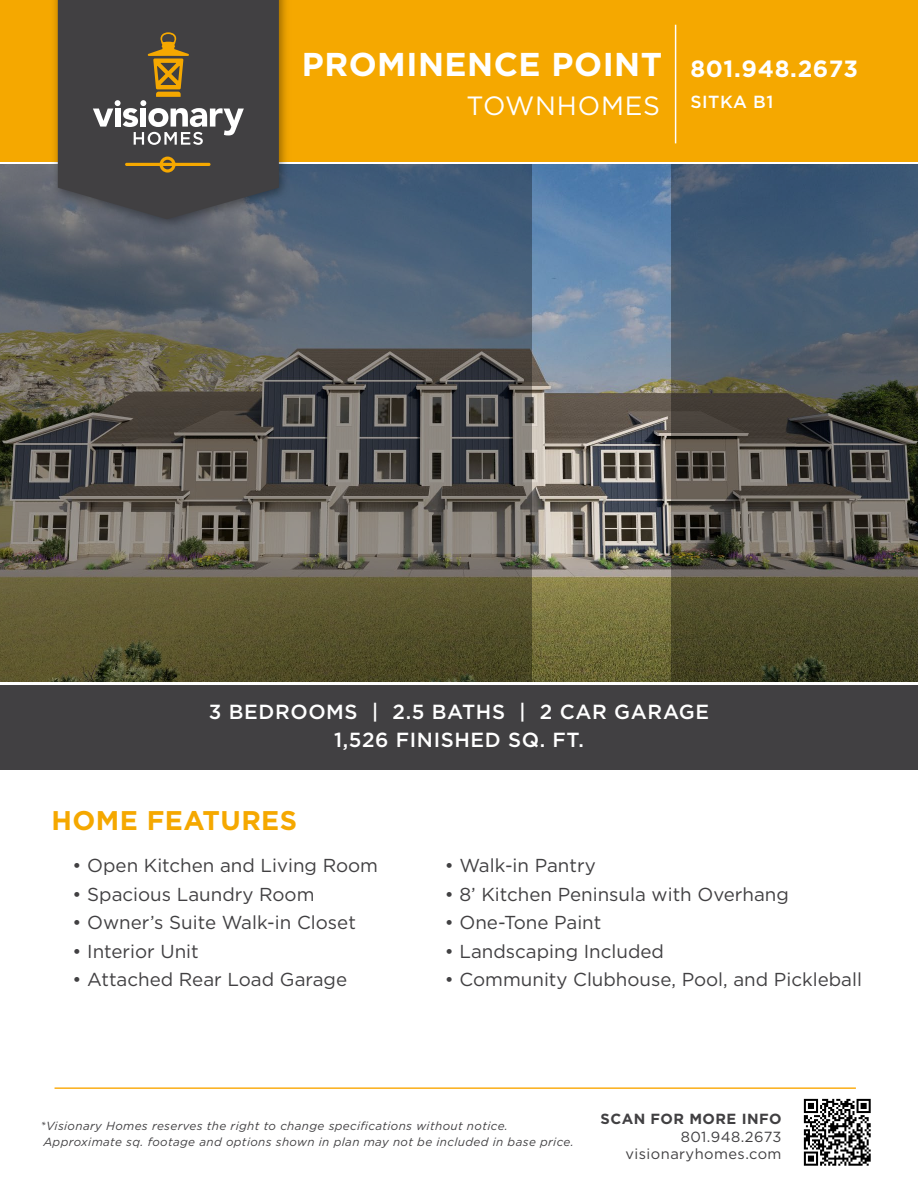
<style>
.page{position:relative;width:918px;height:1188px;background:#fff}
.page>*{position:absolute;margin:0;border:0;box-sizing:border-box;transform-origin:0 0}
.t1{font:700 33px "Gotham";letter-spacing:.015em;color:#fff}
.t2{font:700 27px "Gotham";letter-spacing:.015em;color:#f5a800}
.t3{font:26.4px "Gotham";letter-spacing:.03em;color:#fff}
.t4{font:700 23.4px "Gotham";letter-spacing:.03em;color:#fff}
.t5{font:500 20.4px/28.5px "Gotham";letter-spacing:.03em;color:#fff;text-align:center}
.t6{font:18.75px "Gotham";color:#414042}
.t7{font:500 17.55px "Gotham";letter-spacing:.03em;color:#fff}
.t8{font:14.7px/17.5px "Gotham";letter-spacing:.03em;color:#414042;text-align:right}
.t9{font:700 14.7px "Gotham";letter-spacing:.03em;color:#414042}
.t10{font:italic 11.7px/16.2px "Gotham";letter-spacing:.03em;color:#414042}
</style>
<div class="page">
<img style="left:532px;top:164px;width:139px;height:518px">
<svg style="left:0;top:164px;width:532px;height:518px"></svg>
<svg style="left:671px;top:164px;width:247px;height:518px"></svg>
<div style="left:0;top:0;width:918px;height:161px;background:#f5a800"></div>
<hr style="left:675px;top:25px;width:1px;height:118px;background:#fff">
<img style="left:46px;top:0;width:249px;height:236px">
<svg style="left:58px;top:0;width:221px;height:219px;fill:#414042"></svg>
<svg style="left:93px;top:32px;width:151px;height:113px"></svg>
<hr style="left:125px;top:163px;width:86px;height:3px;background:#f5a800;border-radius:2px">
<svg style="left:160px;top:157px;width:16px;height:16px"></svg>
<div style="left:0;top:684px;width:918px;height:86px;background:#414042"></div>
<hr style="left:55px;top:1087px;width:801px;height:2px;background:#fbae17">
<img style="left:803px;top:1098px;width:68px;height:68px">
<h1 class="t1" style="left:302px;top:43px;width:362px">PROMINENCE POINT</h1>
<h3 class="t3" style="left:466px;top:89px;width:195px">TOWNHOMES</h3>
<p class="t4" style="left:690px;top:53px;width:169px">801.948.2673</p>
<p class="t7" style="left:690px;top:91px;width:85px">SITKA B1</p>
<p class="t5" style="left:209px;top:697px;width:502px">3 BEDROOMS | 2.5 BATHS | 2 CAR GARAGE<br>1,526 FINISHED SQ. FT.</p>
<h2 class="t2" style="left:52px;top:803px;width:247px">HOME FEATURES</h2>
<p class="t6" style="left:73px;top:853px;width:307px">• Open Kitchen and Living Room</p>
<p class="t6" style="left:73px;top:882px;width:243px">• Spacious Laundry Room</p>
<p class="t6" style="left:73px;top:910px;width:285px">• Owner’s Suite Walk-in Closet</p>
<p class="t6" style="left:73px;top:939px;width:128px">• Interior Unit</p>
<p class="t6" style="left:73px;top:967px;width:276px">• Attached Rear Load Garage</p>
<p class="t6" style="left:445px;top:853px;width:152px">• Walk-in Pantry</p>
<p class="t6" style="left:445px;top:882px;width:346px">• 8’ Kitchen Peninsula with Overhang</p>
<p class="t6" style="left:445px;top:910px;width:158px">• One-Tone Paint</p>
<p class="t6" style="left:445px;top:939px;width:221px">• Landscaping Included</p>
<p class="t6" style="left:445px;top:967px;width:419px">• Community Clubhouse, Pool, and Pickleball</p>
<p class="t10" style="left:41px;top:1118px;width:535px">*Visionary Homes reserves the right to change specifications without notice.<br>Approximate sq. footage and options shown in plan may not be included in base price.</p>
<p class="t9" style="left:601px;top:1109px;width:182px">SCAN FOR MORE INFO</p>
<p class="t8" style="left:626px;top:1128px;width:158px">801.948.2673 visionaryhomes.com</p>
</div>
